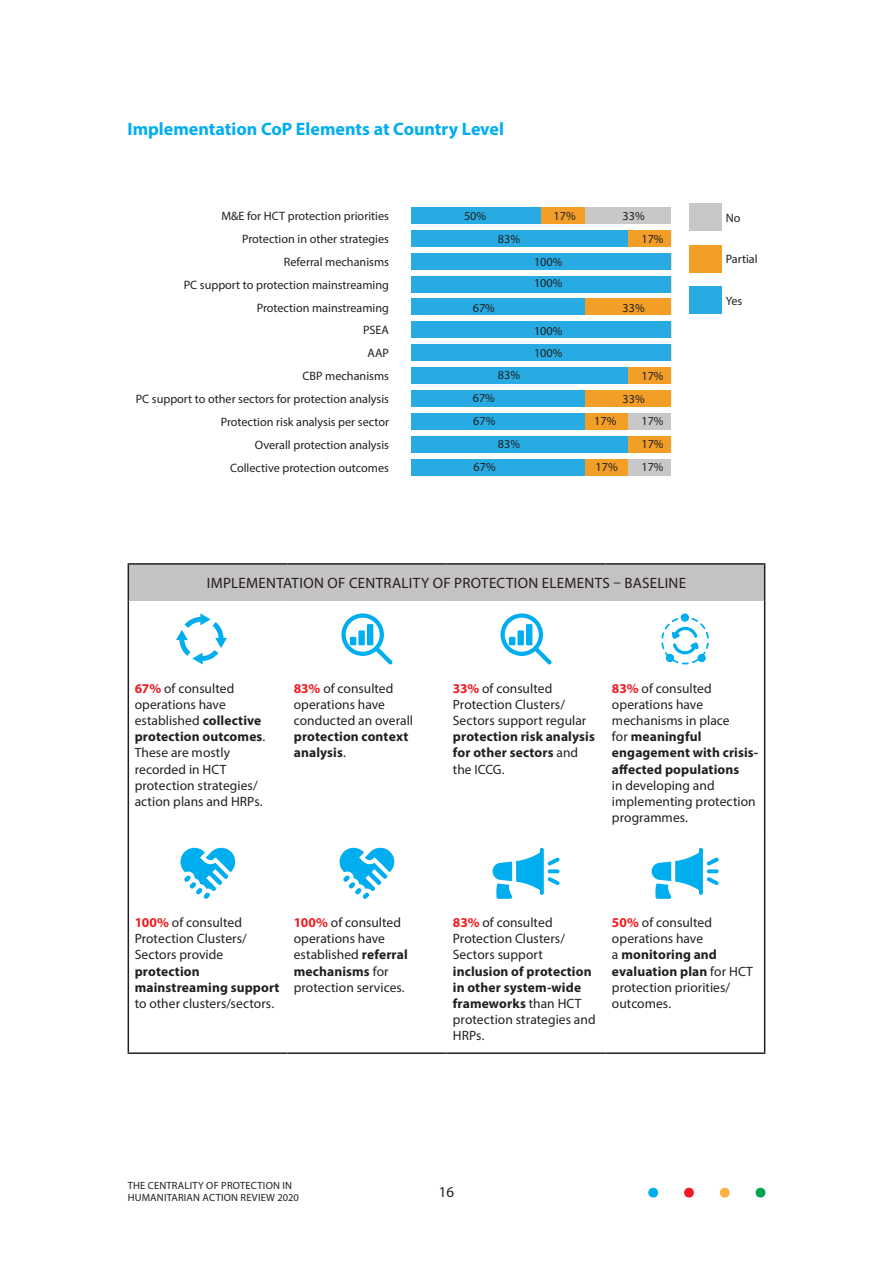
<style>
.page{position:relative;width:893px;height:1263px;background:#fff}
.page>*{position:absolute;margin:0;border:0;box-sizing:border-box;transform-origin:0 0}
.t1{font:700 18px "Myriad Pro";color:#00aeef}
.t2{font:15px "Myriad Pro";letter-spacing:.02em;color:#231f20}
.t3{font:13.5px/16.2px "Myriad Pro";letter-spacing:.005em;color:#231f20}
.t4{font:700 13.5px/16.2px "Myriad Pro";letter-spacing:.01em;color:#231f20}
.t5{font:12.15px/21px "Myriad Pro";color:#231f20}
.t6{font:10.5px/12.6px "Myriad Pro";letter-spacing:.02em;color:#231f20}
.s1{font-weight:700;color:#ee1d23}
.s2{font-weight:700}
.s3{font-weight:400}
.s4{color:#ee1d23}
</style>
<div class="page">
<svg style="left:648px;top:1188px;width:10px;height:9px"></svg>
<svg style="left:684px;top:1188px;width:10px;height:9px"></svg>
<svg style="left:720px;top:1188px;width:10px;height:9px"></svg>
<svg style="left:756px;top:1188px;width:9px;height:9px"></svg>
<div style="left:689px;top:204px;width:33px;height:27px;background:#c9c8c8"></div>
<div style="left:584px;top:207px;width:87px;height:16px;background:#c9c8c8"></div>
<div style="left:628px;top:413px;width:43px;height:17px;background:#c9c8c8"></div>
<div style="left:628px;top:459px;width:43px;height:17px;background:#c9c8c8"></div>
<div style="left:689px;top:245px;width:33px;height:28px;background:#f39f27"></div>
<div style="left:541px;top:207px;width:43px;height:16px;background:#f39f27"></div>
<div style="left:628px;top:230px;width:43px;height:16px;background:#f39f27"></div>
<div style="left:584px;top:299px;width:87px;height:16px;background:#f39f27"></div>
<div style="left:628px;top:367px;width:43px;height:17px;background:#f39f27"></div>
<div style="left:584px;top:390px;width:87px;height:17px;background:#f39f27"></div>
<div style="left:584px;top:413px;width:44px;height:17px;background:#f39f27"></div>
<div style="left:628px;top:436px;width:43px;height:17px;background:#f39f27"></div>
<div style="left:584px;top:459px;width:44px;height:17px;background:#f39f27"></div>
<div style="left:689px;top:286px;width:33px;height:28px;background:#27abe2"></div>
<div style="left:411px;top:207px;width:130px;height:16px;background:#27abe2"></div>
<div style="left:411px;top:230px;width:217px;height:16px;background:#27abe2"></div>
<div style="left:411px;top:253px;width:260px;height:16px;background:#27abe2"></div>
<div style="left:411px;top:276px;width:260px;height:16px;background:#27abe2"></div>
<div style="left:411px;top:299px;width:173px;height:16px;background:#27abe2"></div>
<div style="left:411px;top:322px;width:260px;height:16px;background:#27abe2"></div>
<div style="left:411px;top:345px;width:260px;height:16px;background:#27abe2"></div>
<div style="left:411px;top:367px;width:217px;height:17px;background:#27abe2"></div>
<div style="left:411px;top:390px;width:173px;height:17px;background:#27abe2"></div>
<div style="left:411px;top:413px;width:173px;height:17px;background:#27abe2"></div>
<div style="left:411px;top:436px;width:217px;height:17px;background:#27abe2"></div>
<div style="left:411px;top:459px;width:173px;height:17px;background:#27abe2"></div>
<div style="left:128px;top:564px;width:637px;height:37px;background:#c4c2c4"></div>
<hr style="left:128px;top:563px;width:159px;height:2px;background:#231f20">
<hr style="left:128px;top:565px;width:1px;height:36px;background:#231f20">
<hr style="left:287px;top:563px;width:159px;height:2px;background:#231f20">
<hr style="left:446px;top:563px;width:160px;height:2px;background:#231f20">
<hr style="left:606px;top:563px;width:159px;height:2px;background:#231f20">
<hr style="left:764px;top:565px;width:1px;height:36px;background:#231f20">
<hr style="left:128px;top:601px;width:1px;height:234px;background:#231f20">
<hr style="left:764px;top:601px;width:1px;height:234px;background:#231f20">
<hr style="left:128px;top:835px;width:1px;height:217px;background:#231f20">
<hr style="left:764px;top:835px;width:1px;height:217px;background:#231f20">
<hr style="left:128px;top:1052px;width:159px;height:2px;background:#231f20">
<hr style="left:287px;top:1052px;width:159px;height:2px;background:#231f20">
<hr style="left:446px;top:1052px;width:160px;height:2px;background:#231f20">
<hr style="left:606px;top:1052px;width:159px;height:2px;background:#231f20">
<svg style="left:176px;top:613px;width:51px;height:51px"></svg>
<svg style="left:341px;top:613px;width:52px;height:51px"></svg>
<svg style="left:500px;top:613px;width:52px;height:51px"></svg>
<div style="left:681px;top:613px;width:8px;height:9px;background:#00aeef;border-radius:50%"></div>
<svg style="left:661px;top:617px;width:48px;height:47px"></svg>
<svg style="left:180px;top:847px;width:56px;height:52px"></svg>
<svg style="left:339px;top:847px;width:56px;height:52px"></svg>
<svg style="left:493px;top:848px;width:67px;height:51px"></svg>
<svg style="left:652px;top:848px;width:67px;height:51px"></svg>
<h1 class="t1" style="left:128px;top:118px;width:378px">Implementation CoP Elements at Country Level</h1>
<p class="t5" style="left:221px;top:205px;width:169px">M&amp;E for HCT protection priorities</p>
<p class="t5" style="left:464px;top:205px;width:24px">50%</p>
<p class="t5" style="left:554px;top:205px;width:24px">17%</p>
<p class="t5" style="left:498px;top:228px;width:24px">83%</p>
<p class="t5" style="left:534px;top:251px;width:30px">100%<br>100%</p>
<p class="t5" style="left:242px;top:228px;width:148px">Protection in other strategies</p>
<p class="t5" style="left:284px;top:251px;width:107px">Referral mechanisms</p>
<p class="t5" style="left:184px;top:274px;width:207px">PC support to protection mainstreaming</p>
<p class="t5" style="left:623px;top:205px;width:24px">33%</p>
<p class="t5" style="left:641px;top:228px;width:24px">17%</p>
<p class="t5" style="left:257px;top:297px;width:134px">Protection mainstreaming</p>
<p class="t5" style="left:473px;top:297px;width:24px">67%</p>
<p class="t5" style="left:623px;top:297px;width:24px">33%</p>
<p class="t5" style="left:363px;top:320px;width:27px">PSEA</p>
<p class="t5" style="left:368px;top:343px;width:23px">AAP</p>
<p class="t5" style="left:534px;top:320px;width:30px;line-height:21.6px">100%<br>100%</p>
<p class="t5" style="left:303px;top:366px;width:88px">CBP mechanisms</p>
<p class="t5" style="left:498px;top:365px;width:24px">83%</p>
<p class="t5" style="left:641px;top:365px;width:24px">17%</p>
<p class="t5" style="left:136px;top:388px;width:255px">PC support to other sectors for protection analysis</p>
<p class="t5" style="left:221px;top:411px;width:170px">Protection risk analysis per sector</p>
<p class="t5" style="left:255px;top:434px;width:136px">Overall protection analysis</p>
<p class="t5" style="left:230px;top:457px;width:160px">Collective protection outcomes</p>
<p class="t5" style="left:473px;top:387px;width:24px;line-height:22.4px">67%<br>67%</p>
<p class="t5" style="left:474px;top:456px;width:24px">67%</p>
<p class="t5" style="left:498px;top:433px;width:24px">83%</p>
<p class="t5" style="left:623px;top:388px;width:24px">33%</p>
<p class="t5" style="left:594px;top:411px;width:24px">17%</p>
<p class="t5" style="left:596px;top:456px;width:24px">17%</p>
<p class="t5" style="left:641px;top:411px;width:24px">17%</p>
<p class="t5" style="left:641px;top:456px;width:24px">17%</p>
<p class="t5" style="left:641px;top:434px;width:24px">17%</p>
<p class="t5" style="left:726px;top:207px;width:16px">No</p>
<p class="t5" style="left:726px;top:249px;width:33px">Partial</p>
<p class="t5" style="left:726px;top:290px;width:18px">Yes</p>
<p class="t2" style="left:207px;top:574px;width:481px">IMPLEMENTATION OF CENTRALITY OF PROTECTION ELEMENTS – BASELINE</p>
<p class="t3" style="left:135px;top:680px;width:132px"><span class="s1">67%</span> of consulted operations have established <span class="s2">collective protection outcomes</span>.<br>These are mostly recorded in HCT protection strategies/ action plans and HRPs.</p>
<p class="t3" style="left:294px;top:680px;width:121px"><span class="s1">83%</span> of consulted operations have conducted an overall</p>
<p class="t4" style="left:294px;top:728px;width:116px">protection context analysis<span class="s3">.</span></p>
<p class="t3" style="left:453px;top:680px;width:135px"><span class="s1">33%</span> of consulted<br>Protection Clusters/<br>Sectors support regular</p>
<p class="t4" style="left:453px;top:728px;width:144px">protection risk analysis for other sectors <span class="s3">and the ICCG.</span></p>
<p class="t4" style="left:612px;top:679px;width:148px"><span class="s4">83%</span> <span class="s3">of consulted operations have mechanisms in place<br>for</span> meaningful engagement with crisis&shy;affected populations</p>
<p class="t3" style="left:612px;top:777px;width:145px">in developing and implementing protection programmes.</p>
<p class="t3" style="left:135px;top:914px;width:114px"><span class="s1">100%</span> of consulted<br>Protection Clusters/<br>Sectors provide</p>
<p class="t4" style="left:135px;top:962px;width:146px">protection mainstreaming support</p>
<p class="t3" style="left:135px;top:995px;width:141px">to other clusters/sectors.</p>
<p class="t3" style="left:294px;top:914px;width:115px"><span class="s1">100%</span> of consulted operations have established <span class="s2">referral mechanisms</span> for protection services.</p>
<p class="t3" style="left:453px;top:914px;width:114px"><span class="s1">83%</span> of consulted<br>Protection Clusters/<br>Sectors support</p>
<p class="t4" style="left:453px;top:962px;width:144px">inclusion of protection in other system-wide frameworks <span class="s3">than HCT protection strategies and<br>HRPs.</span></p>
<p class="t3" style="left:612px;top:914px;width:143px"><span class="s1">50%</span> of consulted operations have<br>a <span class="s2">monitoring and evaluation plan</span> for HCT protection priorities/ outcomes.</p>
<p class="t6" style="left:128px;top:1179px;width:173px">THE CENTRALITY OF PROTECTION IN<br>HUMANITARIAN ACTION REVIEW 2020</p>
<p class="t2" style="left:439px;top:1183px;width:17px">16</p>
</div>
